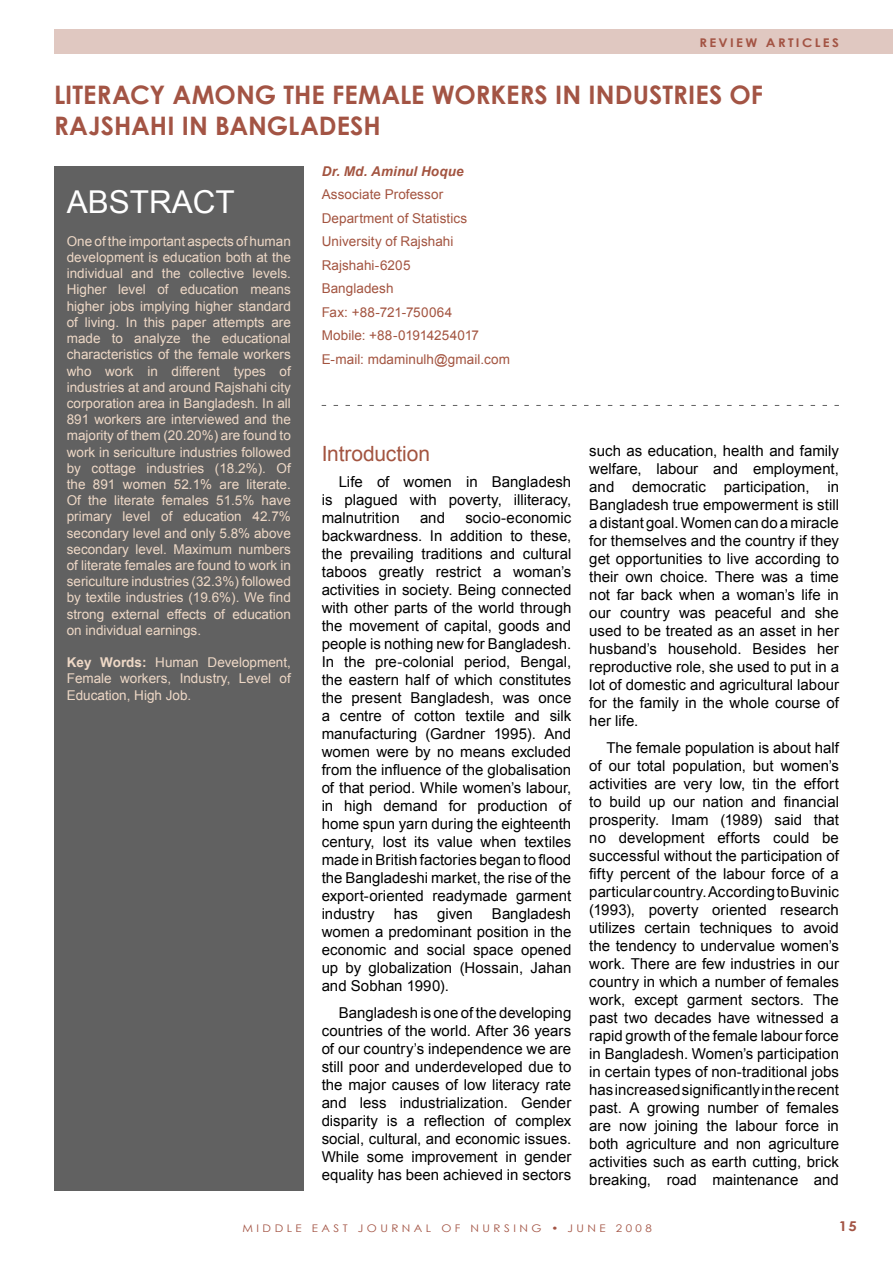
<style>
.page{position:relative;width:893px;height:1263px;background:#fff}
.page>*{position:absolute;margin:0;border:0;box-sizing:border-box;transform-origin:0 0}
.t1{font:31.5px "Arial";color:#fff}
.t2{font:700 25.5px "Century Gothic";color:#a35444}
.t3{font:21px "Arial";letter-spacing:-.005em;color:#a35440}
.t4{font:15px/18px "Arial";color:#000;text-align:justify}
.t5{font:13.5px/16.2px "Arial";color:#eed8c6;text-align:justify}
.t6{font:13.5px/23.5px "Arial";letter-spacing:.005em;color:#a35440}
.t7{font:italic 700 13.5px "Arial";letter-spacing:.01em;color:#a35440}
.t8{font:700 13.5px "Century Gothic";color:#a35444;scale:1.1 1}
.t9{font:700 12px "Century Gothic";letter-spacing:.18em;color:#a35444;scale:1.1 1}
.t10{font:10.5px "Century Gothic";letter-spacing:.3em;color:#a35444;scale:1.1 1}
.s1{font-weight:700}
</style>
<div class="page">
<div style="left:54px;top:30px;width:839px;height:24px;background:#e0c8c1"></div>
<div style="left:54px;top:166px;width:250px;height:1025px;background:#616161"></div>
<svg style="left:322px;top:405px;width:517px;height:1px"></svg>
<p class="t9" style="left:699px;top:33px;width:128px">REVIEW ARTICLES</p>
<h2 class="t2" style="left:54px;top:76px;width:26px">LITERAC</h2>
<h2 class="t2" style="left:149px;top:76px;width:64px">Y AMON</h2>
<h2 class="t2" style="left:255px;top:76px;width:106px">G THE FEMALE</h2>
<h2 class="t2" style="left:432px;top:76px;width:89px">WORKERS</h2>
<h2 class="t2" style="left:555px;top:76px;width:56px">IN INDUSTRIES</h2>
<h2 class="t2" style="left:729px;top:76px;width:17px">OF</h2>
<h2 class="t2" style="left:54px;top:106px;width:31px">RAJSHAHI</h2>
<h2 class="t2" style="left:182px;top:106px;width:51px">IN BAN</h2>
<h2 class="t2" style="left:267px;top:106px;width:38px">GLADESH</h2>
<h1 class="t1" style="left:67px;top:182px;width:170px">ABSTRACT</h1>
<p class="t5" style="left:67px;top:233px;width:226px">One of the important aspects of human development is education both at the individual and the collective levels.<br>Higher level of education means higher jobs implying higher standard of living. In this paper attempts are made to analyze the educational characteristics of the female workers who work in different types of industries at and around Rajshahi city corporation area in Bangladesh. In all 891 workers are interviewed and the majority of them (20.20%) are found to work in sericulture industries followed by cottage industries (18.2%). Of the 891 women 52.1% are literate.<br>Of the literate females 51.5% have primary level of education 42.7% secondary level and only 5.8% above secondary level. Maximum numbers of literate females are found to work in sericulture industries (32.3%) followed by textile industries (19.6%). We find strong external effects of education on individual earnings.</p>
<p class="t5" style="left:67px;top:654px;width:226px"><span class="s1">Key Words:</span> Human Development, Female workers, Industry, Level of Education, High Job.</p>
<p class="t7" style="left:322px;top:162px;width:143px">Dr. Md. Aminul Hoque</p>
<p class="t6" style="left:322px;top:183px;width:190px">Associate Professor<br>Department of Statistics<br>University of Rajshahi<br>Rajshahi-6205<br>Bangladesh<br>Fax: +88-721-750064<br>Mobile: +88-01914254017<br>E-mail: mdaminulh@gmail.com</p>
<h3 class="t3" style="left:322px;top:440px;width:110px">Introduction</h3>
<p class="t4" style="left:322px;top:473px;width:251px;text-indent:17px">Life of women in Bangladesh is plagued with poverty, illiteracy, malnutrition</p>
<p class="t4" style="left:322px;top:509px;width:251px;text-indent:144px">socio-economic backwardness. In addition to these, the prevailing traditions and cultural taboos greatly restrict a woman’s activities in society. Being connected with other parts of the world through the movement of capital, goods and people is nothing new for Bangladesh.<br>In the pre-colonial period, Bengal, the eastern half of which constitutes the present Bangladesh, was once a centre of cotton textile and silk manufacturing (Gardner 1995). And women were by no means excluded from the influence of the globalisation of that period. While women’s labour, in high demand for production of home spun yarn during the eighteenth century, lost its value when textiles made in British factories began to flood the Bangladeshi market, the rise of the export-oriented readymade garment industry</p>
<p class="t4" style="left:420px;top:509px;width:27px">and</p>
<p class="t4" style="left:322px;top:905px;width:251px;text-indent:170px">Bangladesh women a predominant position in the economic and social space opened up by globalization (Hossain, Jahan and Sobhan 1990).</p>
<p class="t4" style="left:322px;top:1004px;width:251px;text-indent:17px">Bangladesh is one of the developing countries of the world. After 36 years of our country’s independence we are still poor and underdeveloped due to the major causes of low literacy rate and less industrialization. Gender disparity is a reflection of complex social, cultural, and economic issues.<br>While some improvement in gender equality has been achieved in sectors</p>
<p class="t4" style="left:394px;top:905px;width:26px">has</p>
<p class="t4" style="left:437px;top:905px;width:37px">given</p>
<p class="t4" style="left:589px;top:442px;width:251px">such as education, health and family welfare, labour and employment, and democratic participation, in Bangladesh true empowerment is still a distant goal. Women can do a miracle for themselves and the country if they get opportunities to live according to their own choice. There was a time not far back when a woman’s life in our country was peaceful and she used to be treated as an asset in her husband’s household. Besides her reproductive role, she used to put in a lot of domestic and agricultural labour for the family in the whole course of her life.</p>
<p class="t4" style="left:589px;top:739px;width:251px;text-indent:17px">The female population is about half of our total population, but women’s activities are very low, tin the effort to build up our nation and financial prosperity. Imam (1989) said that no development efforts could be successful without the participation of fifty percent of the labour force of a particular country. According to Buvinic (1993), poverty oriented research utilizes certain techniques to avoid the tendency to undervalue women’s work. There are few industries in our country in which a number of females work, except garment sectors. The past two decades have witnessed a rapid growth of the female labour force in Bangladesh. Women’s participation in certain types of non-traditional jobs has increased significantly in the recent past. A growing number of females are now joining the labour force in both agriculture and non agriculture activities such as earth cutting, brick breaking, road maintenance and</p>
<p class="t10" style="left:242px;top:1221px;width:374px">MIDDLE EAST JOURNAL OF NURSING <span class="s1">•</span> JUNE 2008</p>
<p class="t8" style="left:839px;top:1216px;width:17px">15</p>
</div>
